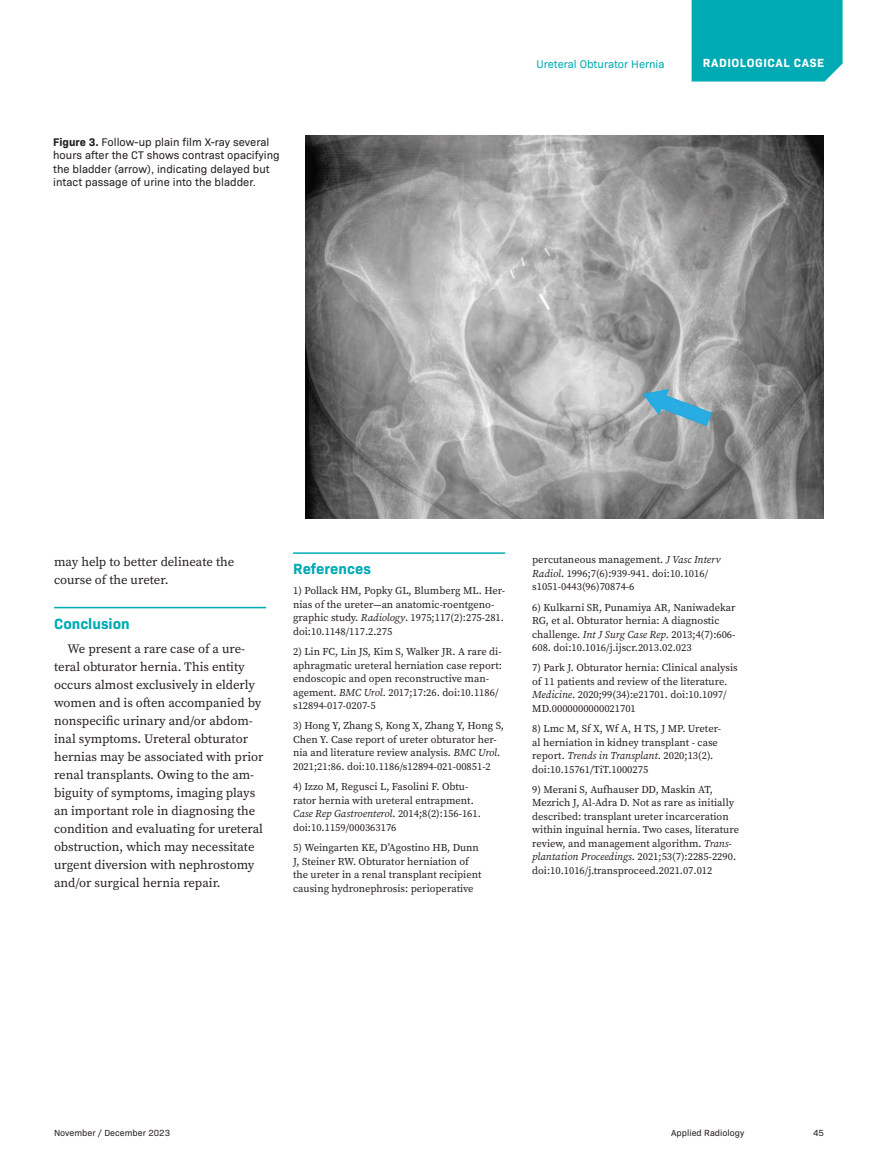
<style>
.page{position:relative;width:878px;height:1175px;background:#fff}
.page>*{position:absolute;margin:0;border:0;box-sizing:border-box;transform-origin:0 0}
.Heading-Rad-Case{font:700 15px "Bio Sans";color:#00aab5}
.Body{font:12.75px/18px "Source Serif Pro";color:#231f20}
.t1{font:700 12px "Bio Sans";letter-spacing:.05em;color:#fff}
.Figure{font:11.25px/13.5px "Bio Sans";color:#231f20}
.t2{font:11.25px "Bio Sans";color:#00aab5}
.t3{font:10.5px/13.5px "Source Serif Pro";color:#231f20}
.t4{font:9px "Bio Sans";color:#231f20}
.s1{font-weight:700}
.s2{font-style:italic}
</style>
<div class="page">
<div style="left:691px;top:0;width:151px;height:82px;background:#00aab5"></div>
<hr style="left:54px;top:607px;width:212px;height:1px;background:#00aab5">
<hr style="left:293px;top:552px;width:212px;height:2px;background:#00aab5">
<img style="left:306px;top:135px;width:518px;height:384px">
<p class="Figure" style="left:53px;top:134px;width:228px"><span class="s1">Figure 3.</span> Follow-up plain film X-ray several hours after the CT shows contrast opacifying the bladder (arrow), indicating delayed but intact passage of urine into the bladder.</p>
<p class="t2" style="left:536px;top:55px;width:130px">Ureteral Obturator Hernia</p>
<p class="t1" style="left:702px;top:54px;width:123px">RADIOLOGICAL CASE</p>
<p class="Body" style="left:54px;top:552px;width:182px">may help to better delineate the course of the ureter.</p>
<p class="Heading-Rad-Case" style="left:54px;top:612px;width:77px">Conclusion</p>
<p class="Body" style="left:54px;top:640px;width:211px;text-indent:14px">We present a rare case of a ure&shy;teral obturator hernia. This entity occurs almost exclusively in elderly women and is often accompanied by nonspecific urinary and/or abdom&shy;inal symptoms. Ureteral obturator hernias may be associated with prior renal transplants. Owing to the am&shy;biguity of symptoms, imaging plays an important role in diagnosing the condition and evaluating for ureteral obstruction, which may necessitate urgent diversion with nephrostomy and/or surgical hernia repair.</p>
<p class="Heading-Rad-Case" style="left:293px;top:557px;width:79px">References</p>
<p class="t3" style="left:293px;top:584px;width:213px">1) Pollack HM, Popky GL, Blumberg ML. Her&shy;nias of the ureter—an anatomic-roentgeno&shy;graphic study. <span class="s2">Radiology</span>. 1975;117(2):275-281. doi:10.1148/117.2.275</p>
<p class="t3" style="left:293px;top:645px;width:210px">2) Lin FC, Lin JS, Kim S, Walker JR. A rare di&shy;aphragmatic ureteral herniation case report: endoscopic and open reconstructive man&shy;agement. <span class="s2">BMC Urol</span>. 2017;17:26. doi:10.1186/ s12894-017-0207-5</p>
<p class="t3" style="left:293px;top:719px;width:212px">3) Hong Y, Zhang S, Kong X, Zhang Y, Hong S, Chen Y. Case report of ureter obturator her&shy;nia and literature review analysis. <span class="s2">BMC Urol</span>.<br>2021;21:86. doi:10.1186/s12894-021-00851-2</p>
<p class="t3" style="left:293px;top:780px;width:189px">4) Izzo M, Regusci L, Fasolini F. Obtu&shy;rator hernia with ureteral entrapment.<br><span class="s2">Case Rep Gastroenterol</span>. 2014;8(2):156-161. doi:10.1159/000363176</p>
<p class="t3" style="left:293px;top:840px;width:190px">5) Weingarten KE, D’Agostino HB, Dunn J, Steiner RW. Obturator herniation of the ureter in a renal transplant recipient causing hydronephrosis: perioperative</p>
<p class="t3" style="left:532px;top:553px;width:190px">percutaneous management. <span class="s2">J Vasc Interv<br>Radiol</span>. 1996;7(6):939-941. doi:10.1016/ s1051-0443(96)70874-6</p>
<p class="t3" style="left:532px;top:600px;width:205px">6) Kulkarni SR, Punamiya AR, Naniwadekar RG, et al. Obturator hernia: A diagnostic challenge. <span class="s2">Int J Surg Case Rep</span>. 2013;4(7):606- 608. doi:10.1016/j.ijscr.2013.02.023</p>
<p class="t3" style="left:532px;top:661px;width:207px">7) Park J. Obturator hernia: Clinical analysis of 11 patients and review of the literature.<br><span class="s2">Medicine</span>. 2020;99(34):e21701. doi:10.1097/ MD.0000000000021701</p>
<p class="t3" style="left:532px;top:722px;width:190px">8) Lmc M, Sf X, Wf A, H TS, J MP. Ureter&shy;al herniation in kidney transplant - case report. <span class="s2">Trends in Transplant</span>. 2020;13(2). doi:10.15761/TiT.1000275</p>
<p class="t3" style="left:532px;top:782px;width:208px">9) Merani S, Aufhauser DD, Maskin AT, Mezrich J, Al-Adra D. Not as rare as initially described: transplant ureter incarceration within inguinal hernia. Two cases, literature review, and management algorithm. <span class="s2">Trans&shy;plantation Proceedings</span>. 2021;53(7):2285-2290. doi:10.1016/j.transproceed.2021.07.012</p>
<p class="t4" style="left:54px;top:1126px;width:118px">November / December 2023</p>
<p class="t4" style="left:671px;top:1126px;width:75px">Applied Radiology</p>
<p class="t4" style="left:813px;top:1126px;width:12px">45</p>
</div>
